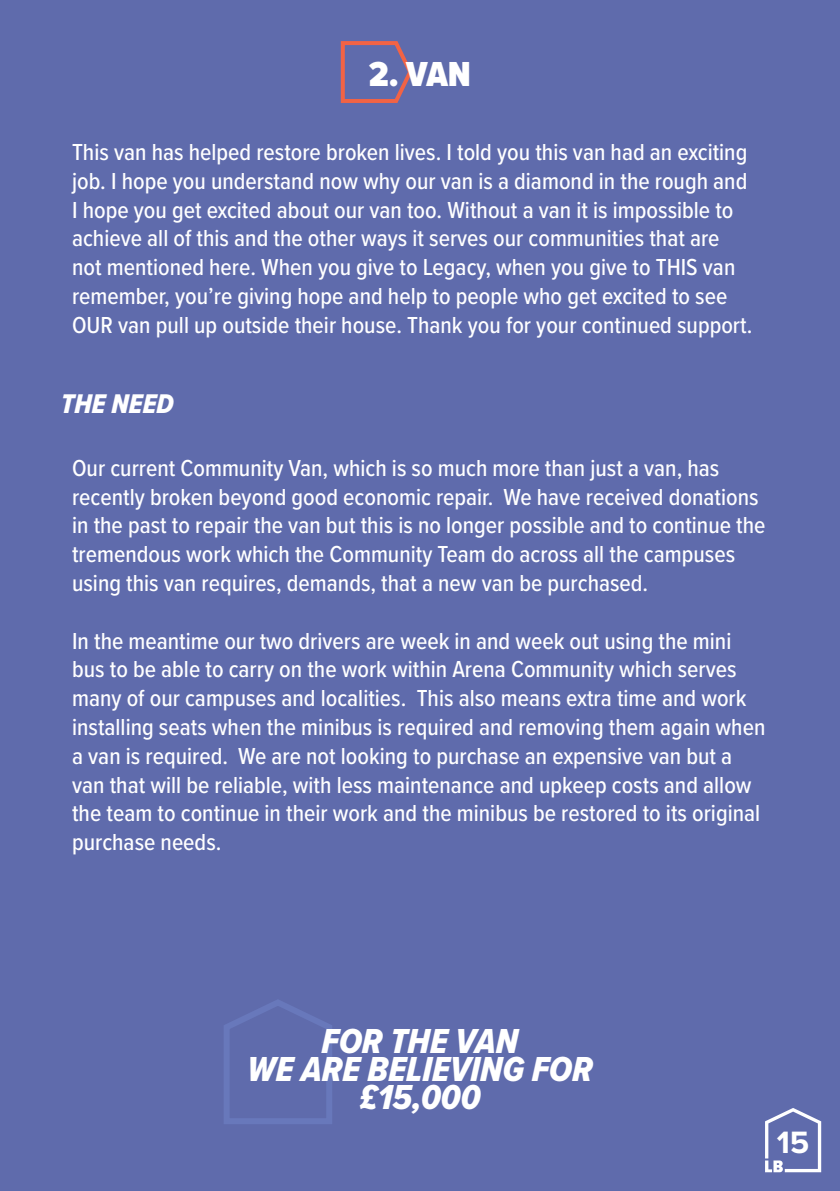
<style>
.page{position:relative;width:840px;height:1191px;background:#fff}
.page>*{position:absolute;margin:0;border:0;box-sizing:border-box;transform-origin:0 0}
.t1{font:36px "Proxima Nova Cond Extrabld It";color:#fff}
.t2{font:900 36px "Proxima Nova Cond";color:#fff}
.t3{font:700 32px "Proxima Nova";color:#fff}
.t4{font:28px "Proxima Nova Cond Extrabld It";color:#fff}
.t5{font:500 24px/28.8px "Proxima Nova Cond";color:#fff}
</style>
<div class="page">
<div style="left:0;top:0;width:839px;height:1191px;background:#5f6bac"></div>
<svg style="left:340px;top:41px;width:73px;height:62px"></svg>
<svg style="left:224px;top:1000px;width:108px;height:124px"></svg>
<svg style="left:765px;top:1108px;width:55px;height:64px"></svg>
<p class="t2" style="left:368px;top:47px;width:104px">2. VAN</p>
<p class="t5" style="left:72px;top:137px;width:681px">This van has helped restore broken lives. I told you this van had an exciting job. I hope you understand now why our van is a diamond in the rough and I hope you get excited about our van too. Without a van it is impossible to achieve all of this and the other ways it serves our communities that are not mentioned here. When you give to Legacy, when you give to THIS van remember, you’re giving hope and help to people who get excited to see OUR van pull up outside their house. Thank you for your continued support.</p>
<p class="t4" style="left:61px;top:383px;width:114px">THE NEED</p>
<p class="t5" style="left:72px;top:452px;width:694px">Our current Community Van, which is so much more than just a van, has recently broken beyond good economic repair. We have received donations in the past to repair the van but this is no longer possible and to continue the tremendous work which the Community Team do across all the campuses using this van requires, demands, that a new van be purchased.</p>
<p class="t5" style="left:72px;top:625px;width:694px">In the meantime our two drivers are week in and week out using the mini bus to be able to carry on the work within Arena Community which serves many of our campuses and localities. This also means extra time and work installing seats when the minibus is required and removing them again when a van is required. We are not looking to purchase an expensive van but a van that will be reliable, with less maintenance and upkeep costs and allow the team to continue in their work and the minibus be restored to its original purchase needs.</p>
<p class="t1" style="left:321px;top:1014px;width:198px">FOR THE VAN</p>
<p class="t1" style="left:247px;top:1042px;width:347px">WE ARE BELIEVING FOR</p>
<p class="t1" style="left:359px;top:1070px;width:122px">£15,000</p>
<h2 class="t3" style="left:776px;top:1118px;width:34px">15</h2>
</div>
